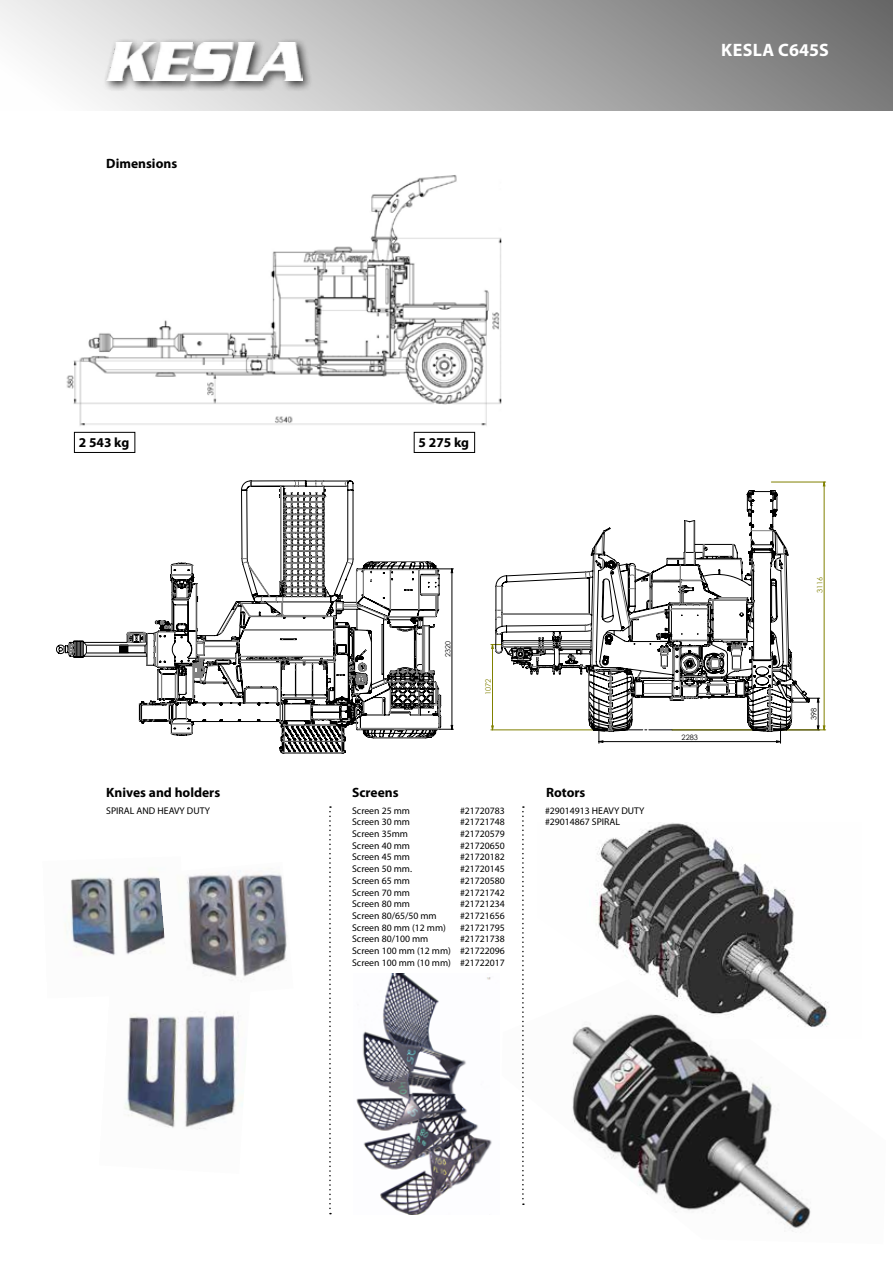
<style>
.page{position:relative;width:893px;height:1263px;background:#fff}
.page>*{position:absolute;margin:0;border:0;box-sizing:border-box;transform-origin:0 0}
.t1{font:700 18px "Myriad Pro";letter-spacing:.015em;color:#fff}
.t2{font:700 13.5px "Myriad Pro";color:#000}
.t3{font:9.75px/11.7px "Myriad Pro";color:#000}
.t4{font:7.35px "Century Gothic";color:#808000}
.t5{font:7.35px "Century Gothic";color:#000}
.t6{font:7.05px "Century Gothic";color:#000}
</style>
<div class="page">
<div style="left:0;top:0;width:893px;height:111px;background:linear-gradient(to right,#f9f9f9,#717171)"></div>
<div style="left:102px;top:38px;width:211px;height:54px;background:#000;opacity:.75"></div>
<img style="left:106px;top:43px;width:197px;height:38px">
<img style="left:524px;top:1039px;width:287px;height:193px">
<img style="left:66px;top:175px;width:435px;height:261px">
<svg style="left:441px;top:568px;width:12px;height:162px"></svg>
<svg style="left:63px;top:480px;width:378px;height:273px"></svg>
<hr style="left:491px;top:730px;width:124px;height:1px;background:#808000">
<hr style="left:771px;top:482px;width:55px;height:1px;background:#808000">
<hr style="left:672px;top:730px;width:154px;height:1px;background:#808000">
<svg style="left:599px;top:731px;width:182px;height:12px"></svg>
<svg style="left:491px;top:644px;width:4px;height:86px"></svg>
<svg style="left:809px;top:482px;width:16px;height:248px"></svg>
<svg style="left:748px;top:490px;width:62px;height:241px"></svg>
<svg style="left:495px;top:491px;width:297px;height:240px"></svg>
<img style="left:356px;top:973px;width:136px;height:241px">
<div style="left:74px;top:432px;width:61px;height:20px;background:#fff"></div>
<div style="left:74px;top:432px;width:61px;height:21px;border:1px solid #000"></div>
<div style="left:414px;top:432px;width:61px;height:20px;background:#fff"></div>
<div style="left:414px;top:432px;width:61px;height:21px;border:1px solid #000"></div>
<img style="left:572px;top:823px;width:256px;height:216px">
<img style="left:124px;top:1011px;width:119px;height:118px">
<svg style="left:329px;top:806px;width:2px;height:408px"></svg>
<svg style="left:522px;top:806px;width:2px;height:399px"></svg>
<img style="left:65px;top:869px;width:94px;height:87px">
<img style="left:159px;top:870px;width:128px;height:107px">
<h2 class="t2" style="left:106px;top:155px;width:72px">Dimensions</h2>
<h1 class="t1" style="left:721px;top:38px;width:109px">KESLA C645S</h1>
<h2 class="t2" style="left:79px;top:433px;width:52px">2 543 kg</h2>
<h2 class="t2" style="left:419px;top:433px;width:52px">5 275 kg</h2>
<p class="t6" style="left:443px;top:657px;width:17px;rotate:-90deg">2320</p>
<p class="t4" style="left:483px;top:695px;width:18px;rotate:-90deg">1072</p>
<h2 class="t2" style="left:106px;top:783px;width:115px">Knives and holders</h2>
<h2 class="t2" style="left:352px;top:783px;width:48px">Screens</h2>
<h2 class="t2" style="left:546px;top:783px;width:41px">Rotors</h2>
<p class="t3" style="left:106px;top:804px;width:105px">SPIRAL AND HEAVY DUTY</p>
<p class="t3" style="left:352px;top:804px;width:59px">Screen 25 mm</p>
<p class="t3" style="left:460px;top:804px;width:46px">#21720783</p>
<p class="t3" style="left:352px;top:816px;width:59px">Screen 30 mm</p>
<p class="t3" style="left:460px;top:816px;width:46px">#21721748</p>
<p class="t3" style="left:352px;top:828px;width:57px">Screen 35mm</p>
<p class="t3" style="left:460px;top:828px;width:46px">#21720579</p>
<p class="t3" style="left:352px;top:839px;width:59px">Screen 40 mm</p>
<p class="t3" style="left:460px;top:839px;width:46px">#21720650</p>
<p class="t3" style="left:352px;top:851px;width:59px">Screen 45 mm</p>
<p class="t3" style="left:460px;top:851px;width:46px">#21720182</p>
<p class="t3" style="left:352px;top:863px;width:61px">Screen 50 mm.</p>
<p class="t3" style="left:460px;top:863px;width:46px">#21720145</p>
<p class="t3" style="left:352px;top:874px;width:59px">Screen 65 mm</p>
<p class="t3" style="left:460px;top:874px;width:46px">#21720580</p>
<p class="t3" style="left:352px;top:886px;width:59px">Screen 70 mm</p>
<p class="t3" style="left:460px;top:886px;width:46px">#21721742</p>
<p class="t3" style="left:352px;top:898px;width:59px">Screen 80 mm</p>
<p class="t3" style="left:460px;top:898px;width:46px">#21721234</p>
<p class="t3" style="left:352px;top:910px;width:86px">Screen 80/65/50 mm</p>
<p class="t3" style="left:460px;top:910px;width:46px">#21721656</p>
<p class="t3" style="left:352px;top:921px;width:95px">Screen 80 mm (12 mm)</p>
<p class="t3" style="left:460px;top:921px;width:46px">#21721795</p>
<p class="t3" style="left:352px;top:933px;width:78px">Screen 80/100 mm</p>
<p class="t3" style="left:352px;top:933px;width:154px;text-align:justify;text-indent:108px">#21721738<br>Screen 100 mm (12 mm) #21722096<br>Screen 100 mm (10 mm) #21722017</p>
<p class="t3" style="left:545px;top:804px;width:101px">#29014913 HEAVY DUTY #29014867 SPIRAL</p>
<p class="t5" style="left:681px;top:732px;width:18px">2283</p>
<p class="t4" style="left:815px;top:593px;width:18px;rotate:-90deg">3116</p>
<p class="t5" style="left:809px;top:720px;width:14px;rotate:-90deg">398</p>
</div>
